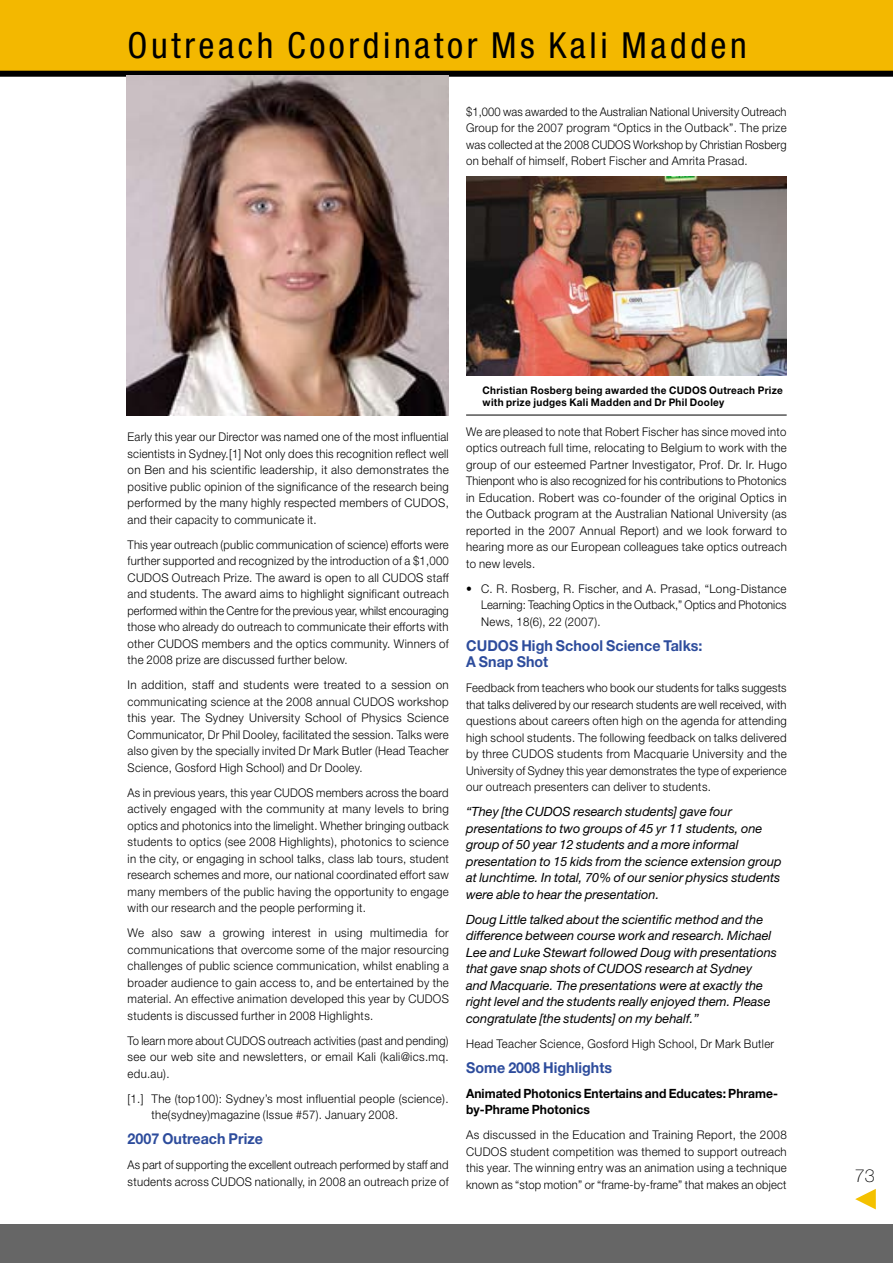
<style>
.page{position:relative;width:893px;height:1263px;background:#fff}
.page>*{position:absolute;margin:0;border:0;box-sizing:border-box;transform-origin:0 0}
.t1{font:condensed 36px "Helvetica Neue";letter-spacing:.1em;color:#000}
.t2{font:100 18px "Helvetica Neue";color:#000}
.t3{font:700 15px/16.5px "Helvetica Neue";letter-spacing:.005em;color:#2d4c9c;scale:.95 1}
.t4{font:italic 12.75px/16.5px "Helvetica Neue";color:#000}
.t5{font:700 12.75px/16.5px "Helvetica Neue";color:#000;scale:.95 1}
.t6{font:300 12px/16.5px "Helvetica Neue";letter-spacing:.03em;color:#000;text-align:justify;scale:.94 1}
.t7{font:300 12px/16.5px "Helvetica Neue";letter-spacing:.03em;color:#000;text-align:justify}
.t8{font:300 12px/16.5px "Helvetica Neue";letter-spacing:.03em;color:#000;text-align:justify;scale:.93 1}
.t9{font:300 12px/16.5px "Helvetica Neue";letter-spacing:.01em;color:#000;scale:.93 1}
.t10{font:300 12px "Helvetica Neue";letter-spacing:.03em;color:#000;scale:.95 1}
.t11{font:700 10.5px/12px "Helvetica Neue";letter-spacing:.03em;color:#000;scale:.95 1}
</style>
<div class="page">
<div style="left:0;top:1225px;width:893px;height:38px;background:#666"></div>
<div style="left:0;top:0;width:893px;height:72px;background:#f3b800"></div>
<svg style="left:855px;top:1189px;width:21px;height:20px"></svg>
<div style="left:0;top:71px;width:893px;height:6px;background:#000"></div>
<img style="left:127px;top:76px;width:321px;height:340px">
<hr style="left:466px;top:415px;width:321px;height:1px;background:#000">
<img style="left:466px;top:176px;width:321px;height:200px">
<h1 class="t1" style="left:128px;top:25px;width:621px">Outreach Coordinator Ms Kali Madden</h1>
<p class="t8" style="left:466px;top:103px;width:346px">$1,000 was awarded to the Australian National University Outreach Group for the 2007 program “Optics in the Outback”. The prize was collected at the 2008 CUDOS Workshop by Christian Rosberg on behalf of himself, Robert Fischer and Amrita Prasad.</p>
<p class="t6" style="left:128px;top:428px;width:343px">Early this year our Director was named one of the most influential scientists in Sydney.[1] Not only does this recognition reflect well on Ben and his scientific leadership, it also demonstrates the positive public opinion of the significance of the research being performed by the many highly respected members of CUDOS, and their capacity to communicate it.</p>
<p class="t6" style="left:128px;top:536px;width:343px">This year outreach (public communication of science) efforts were further supported and recognized by the introduction of a $1,000<br>CUDOS Outreach Prize. The award is open to all CUDOS staff and students. The award aims to highlight significant outreach performed within the Centre for the previous year, whilst encouraging those who already do outreach to communicate their efforts with other CUDOS members and the optics community. Winners of the 2008 prize are discussed further below.</p>
<p class="t7" style="left:128px;top:676px;width:323px">In addition, staff and students were treated to a session on communicating science at the 2008 annual CUDOS workshop this year. The Sydney University School of Physics Science Communicator, Dr Phil Dooley, facilitated the session. Talks were also given by the specially invited Dr Mark Butler (Head Teacher Science, Gosford High School) and Dr Dooley.</p>
<p class="t6" style="left:128px;top:784px;width:343px">As in previous years, this year CUDOS members across the board actively engaged with the community at many levels to bring optics and photonics into the limelight. Whether bringing outback students to optics (see 2008 Highlights), photonics to science in the city, or engaging in school talks, class lab tours, student research schemes and more, our national coordinated effort saw many members of the public having the opportunity to engage with our research and the people performing it.</p>
<p class="t7" style="left:128px;top:924px;width:323px">We also saw a growing interest in using multimedia for communications that overcome some of the major resourcing challenges of public science communication, whilst enabling a broader audience to gain access to, and be entertained by the material. An effective animation developed this year by CUDOS students is discussed further in 2008 Highlights.</p>
<p class="t8" style="left:128px;top:1032px;width:347px">To learn more about CUDOS outreach activities (past and pending) see our web site and newsletters, or email Kali (kali@ics.mq. edu.au).</p>
<p class="t7" style="left:152px;top:1090px;width:299px;text-indent:-24px">[1.] The (top100): Sydney’s most influential people (science). the(sydney)magazine (Issue #57). January 2008.</p>
<p class="t3" style="left:128px;top:1130px;width:144px">2007 Outreach Prize</p>
<p class="t9" style="left:128px;top:1156px;width:347px">As part of supporting the excellent outreach performed by staff and students across CUDOS nationally, in 2008 an outreach prize of</p>
<p class="t11" style="left:483px;top:384px;width:318px">Christian Rosberg being awarded the CUDOS Outreach Prize with prize judges Kali Madden and Dr Phil Dooley</p>
<p class="t6" style="left:466px;top:423px;width:343px">We are pleased to note that Robert Fischer has since moved into optics outreach full time, relocating to Belgium to work with the group of our esteemed Partner Investigator, Prof. Dr. Ir. Hugo Thienpont who is also recognized for his contributions to Photonics in Education. Robert was co-founder of the original Optics in the Outback program at the Australian National University (as reported in the 2007 Annual Report) and we look forward to hearing more as our European colleagues take optics outreach to new levels.</p>
<p class="t7" style="left:481px;top:580px;width:307px;text-indent:-15px">• C. R. Rosberg, R. Fischer, and A. Prasad, “Long-Distance Learning: Teaching Optics in the Outback,” Optics and Photonics News, 18(6), 22 (2007).</p>
<p class="t3" style="left:466px;top:637px;width:250px">CUDOS High School Science Talks:<br>A Snap Shot</p>
<p class="t8" style="left:466px;top:679px;width:346px">Feedback from teachers who book our students for talks suggests that talks delivered by our research students are well received, with questions about careers often high on the agenda for attending high school students. The following feedback on talks delivered by three CUDOS students from Macquarie University and the University of Sydney this year demonstrates the type of experience our outreach presenters can deliver to students.</p>
<p class="t4" style="left:466px;top:803px;width:317px">“They [the CUDOS research students] gave four presentations to two groups of 45 yr 11 students, one group of 50 year 12 students and a more informal presentation to 15 kids from the science extension group at lunchtime. In total, 70% of our senior physics students were able to hear the presentation.</p>
<p class="t4" style="left:466px;top:911px;width:312px">Doug Little talked about the scientific method and the difference between course work and research. Michael Lee and Luke Stewart followed Doug with presentations that gave snap shots of CUDOS research at Sydney<br>and Macquarie. The presentations were at exactly the right level and the students really enjoyed them. Please congratulate [the students] on my behalf.”</p>
<p class="t10" style="left:466px;top:1036px;width:326px">Head Teacher Science, Gosford High School, Dr Mark Butler</p>
<p class="t3" style="left:466px;top:1059px;width:155px">Some 2008 Highlights</p>
<p class="t5" style="left:466px;top:1085px;width:330px">Animated Photonics Entertains and Educates: Phrame&shy;by-Phrame Photonics</p>
<p class="t7" style="left:466px;top:1126px;width:322px">As discussed in the Education and Training Report, the 2008<br>CUDOS student competition was themed to support outreach this year. The winning entry was an animation using a technique known as “stop motion” or “frame-by-frame” that makes an object</p>
<h2 class="t2" style="left:855px;top:1165px;width:11px">73</h2>
</div>
